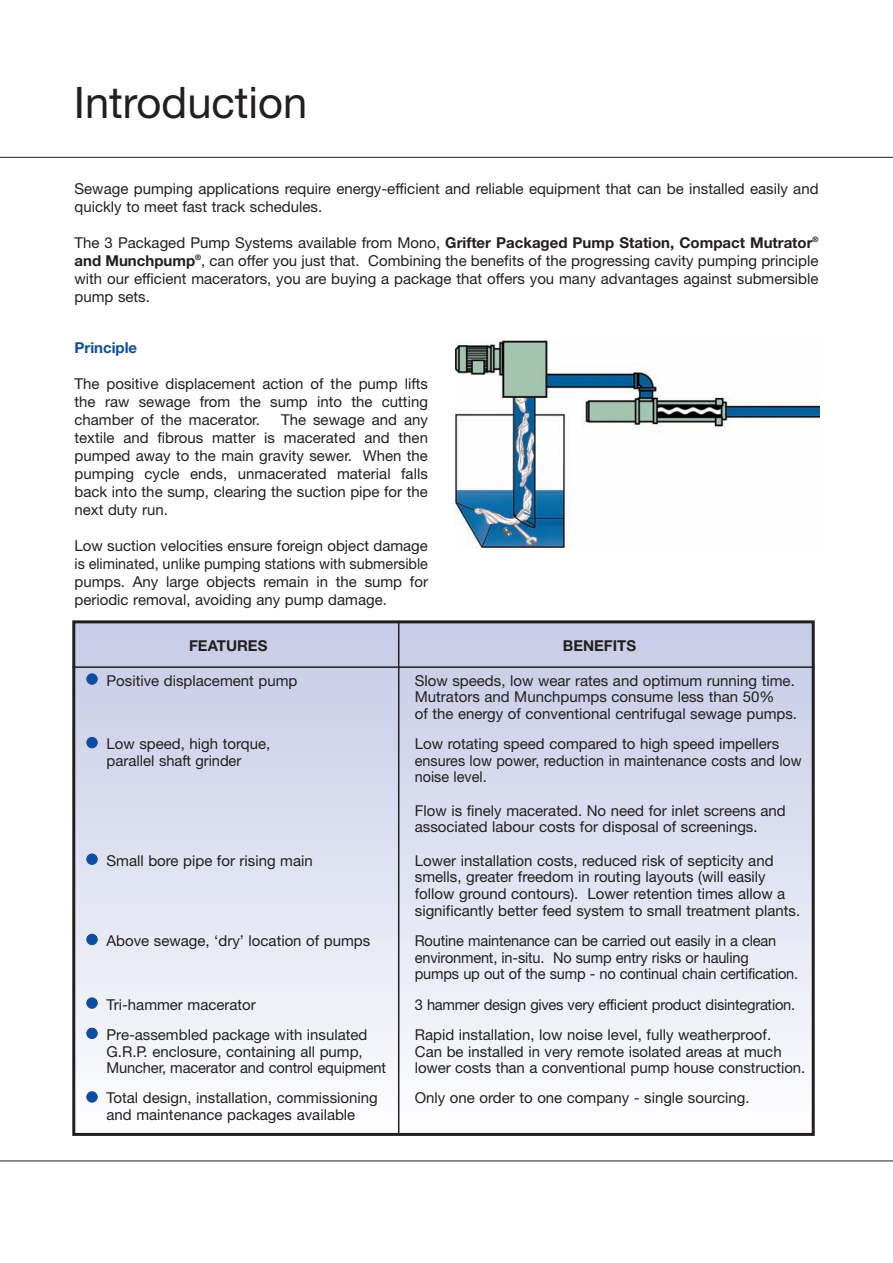
<style>
.page{position:relative;width:893px;height:1263px;background:#fff}
.page>*{position:absolute;margin:0;border:0;box-sizing:border-box;transform-origin:0 0}
.t1{font:43.5px "Helvetica Neue";color:#231f20}
.t2{font:15px/18px "Helvetica Neue";color:#231f20}
.t3{font:15px/16.6px "Helvetica Neue";color:#231f20;scale:.96 1}
.t4{font:700 15px "Helvetica Neue";color:#231f20}
.t5{font:700 15px "Helvetica Neue";color:#0d4da1}
.s1{font-weight:700}
</style>
<div class="page">
<hr style="left:0;top:1160px;width:893px;height:1px;background:#231f20">
<div style="left:74px;top:622px;width:739px;height:512px;background:linear-gradient(to bottom,#c5cae5,#fdfdfe)"></div>
<div style="left:72px;top:620px;width:743px;height:516px;border:3px solid #231f20"></div>
<hr style="left:0;top:157px;width:893px;height:1px;background:#231f20">
<img style="left:455px;top:341px;width:365px;height:206px">
<hr style="left:398px;top:621px;width:1px;height:514px;background:#231f20">
<hr style="left:73px;top:666px;width:741px;height:2px;background:#231f20">
<svg style="left:87px;top:674px;width:10px;height:10px"></svg>
<svg style="left:87px;top:737px;width:10px;height:11px"></svg>
<svg style="left:87px;top:854px;width:10px;height:10px"></svg>
<svg style="left:87px;top:934px;width:10px;height:11px"></svg>
<svg style="left:87px;top:998px;width:10px;height:10px"></svg>
<svg style="left:87px;top:1028px;width:10px;height:10px"></svg>
<svg style="left:87px;top:1092px;width:10px;height:10px"></svg>
<h1 class="t1" style="left:74px;top:87px;width:235px">Introduction</h1>
<p class="t2" style="left:75px;top:181px;width:745px">Sewage pumping applications require energy-efficient and reliable equipment that can be installed easily and quickly to meet fast track schedules.</p>
<p class="t2" style="left:75px;top:235px;width:745px;text-align:justify">The 3 Packaged Pump Systems available from Mono, <span class="s1">Grifter Packaged Pump Station, Compact Mutrator</span><sup>® </sup><span class="s1">and Munchpump</span><sup>®</sup>, can offer you just that. Combining the benefits of the progressing cavity pumping principle with our efficient macerators, you are buying a package that offers you many advantages against submersible pump sets.</p>
<p class="t5" style="left:75px;top:342px;width:64px">Principle</p>
<p class="t2" style="left:75px;top:376px;width:355px;text-align:justify">The positive displacement action of the pump lifts the raw sewage from the sump into the cutting chamber of the macerator.</p>
<p class="t2" style="left:75px;top:412px;width:355px;text-align:justify;text-indent:207px">The sewage and any textile and fibrous matter is macerated and then pumped away to the main gravity sewer. When the pumping cycle ends, unmacerated material falls back into the sump, clearing the suction pipe for the next duty run.</p>
<p class="t2" style="left:75px;top:538px;width:355px;text-align:justify">Low suction velocities ensure foreign object damage is eliminated, unlike pumping stations with submersible pumps. Any large objects remain in the sump for periodic removal, avoiding any pump damage.</p>
<p class="t4" style="left:189px;top:640px;width:80px">FEATURES</p>
<p class="t4" style="left:563px;top:640px;width:75px">BENEFITS</p>
<p class="t2" style="left:107px;top:673px;width:192px">Positive displacement pump</p>
<p class="t2" style="left:415px;top:673px;width:384px;line-height:16.6px">Slow speeds, low wear rates and optimum running time.<br>Mutrators and Munchpumps consume less than 50%<br>of the energy of conventional centrifugal sewage pumps.</p>
<p class="t2" style="left:107px;top:736px;width:165px">Low speed, high torque,</p>
<p class="t2" style="left:415px;top:736px;width:366px">Low rotating speed compared to high speed impellers</p>
<p class="t2" style="left:107px;top:753px;width:136px">parallel shaft grinder</p>
<p class="t3" style="left:415px;top:754px;width:405px">ensures low power, reduction in maintenance costs and low noise level.</p>
<p class="t2" style="left:415px;top:803px;width:372px;line-height:16.6px">Flow is finely macerated. No need for inlet screens and associated labour costs for disposal of screenings.</p>
<p class="t2" style="left:107px;top:853px;width:208px">Small bore pipe for rising main</p>
<p class="t2" style="left:415px;top:853px;width:387px;line-height:16.6px">Lower installation costs, reduced risk of septicity and smells, greater freedom in routing layouts (will easily follow ground contours). Lower retention times allow a significantly better feed system to small treatment plants.</p>
<p class="t2" style="left:107px;top:933px;width:265px">Above sewage, ‘dry’ location of pumps</p>
<p class="t2" style="left:415px;top:934px;width:385px;line-height:16.6px">Routine maintenance can be carried out easily in a clean environment, in-situ. No sump entry risks or hauling<br>pumps up out of the sump - no continual chain certification.</p>
<p class="t2" style="left:107px;top:997px;width:151px">Tri-hammer macerator</p>
<p class="t2" style="left:415px;top:997px;width:382px">3 hammer design gives very efficient product disintegration.</p>
<p class="t2" style="left:107px;top:1027px;width:262px">Pre-assembled package with insulated</p>
<p class="t2" style="left:415px;top:1027px;width:358px">Rapid installation, low noise level, fully weatherproof.</p>
<p class="t2" style="left:107px;top:1044px;width:258px">G.R.P. enclosure, containing all pump,</p>
<p class="t2" style="left:415px;top:1044px;width:368px">Can be installed in very remote isolated areas at much</p>
<p class="t2" style="left:107px;top:1060px;width:281px">Muncher, macerator and control equipment</p>
<p class="t2" style="left:415px;top:1060px;width:392px">lower costs than a conventional pump house construction.</p>
<p class="t2" style="left:107px;top:1090px;width:273px">Total design, installation, commissioning</p>
<p class="t2" style="left:415px;top:1090px;width:336px">Only one order to one company - single sourcing.</p>
<p class="t2" style="left:107px;top:1107px;width:250px">and maintenance packages available</p>
</div>
